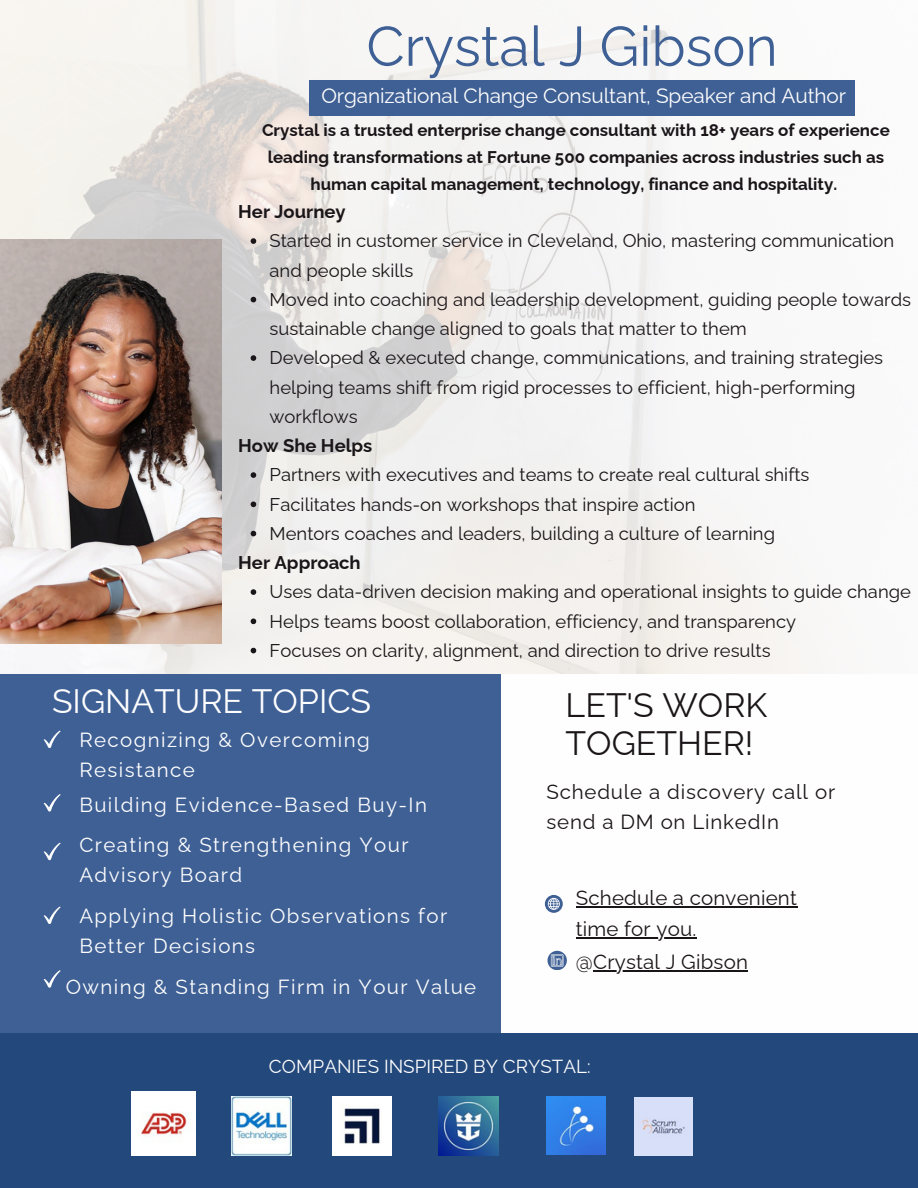
<style>
.page{position:relative;width:918px;height:1188px;background:#fff}
.page>*{position:absolute;margin:0;border:0;box-sizing:border-box;transform-origin:0 0}
.t1{font:55.5px "Raleway";color:#3f6095}
.t2{font:33.9px/38.2px "Raleway";color:#1a1518}
.t3{font:33.9px "Raleway";color:#fefefe}
.t4{font:20.85px "Raleway";letter-spacing:-.005em;color:#fefefe}
.t5{font:20.4px/29.7px "Raleway";letter-spacing:.07em;color:#fefefe}
.t6{font:20.4px "Raleway";letter-spacing:.01em;color:#1a1518}
.t7{font:20.4px/29.7px "Raleway";letter-spacing:.04em;color:#1a1518}
.t8{font:20.4px/30.3px "Raleway";letter-spacing:.07em;color:#fff}
.t9{font:18.9px "Raleway";color:#fefefe}
.t10{font:18.45px/29.2px "Raleway";color:#1a1518}
.t11{font:700 18.45px "Raleway";color:#1a1518}
.t12{font:700 16.95px/27px "Raleway";color:#1a1518;text-align:center}
</style>
<div class="page">
<img style="left:0;top:0;width:820px;height:675px">
<img style="left:0;top:240px;width:222px;height:404px">
<div style="left:0;top:675px;width:918px;height:362px;background:#3f6095"></div>
<div style="left:502px;top:675px;width:416px;height:362px;background:#fefefe"></div>
<div style="left:0;top:1033px;width:918px;height:155px;background:#23487b"></div>
<svg style="left:44px;top:730px;width:16px;height:18px"></svg>
<svg style="left:44px;top:794px;width:16px;height:18px"></svg>
<svg style="left:44px;top:843px;width:16px;height:17px"></svg>
<svg style="left:44px;top:906px;width:16px;height:18px"></svg>
<svg style="left:44px;top:970px;width:16px;height:18px"></svg>
<div style="left:309px;top:80px;width:546px;height:36px;background:#3f6095"></div>
<img style="left:131px;top:1091px;width:64px;height:64px">
<img style="left:232px;top:1096px;width:59px;height:60px">
<img style="left:332px;top:1096px;width:60px;height:60px">
<img style="left:439px;top:1096px;width:59px;height:60px">
<img style="left:547px;top:1096px;width:58px;height:59px">
<img style="left:634px;top:1097px;width:59px;height:59px">
<svg style="left:548px;top:951px;width:19px;height:19px"></svg>
<svg style="left:545px;top:895px;width:18px;height:18px"></svg>
<svg style="left:251px;top:238px;width:5px;height:6px"></svg>
<svg style="left:251px;top:297px;width:5px;height:5px"></svg>
<svg style="left:251px;top:355px;width:5px;height:6px"></svg>
<svg style="left:251px;top:472px;width:5px;height:6px"></svg>
<svg style="left:251px;top:502px;width:5px;height:5px"></svg>
<svg style="left:251px;top:531px;width:5px;height:5px"></svg>
<svg style="left:251px;top:589px;width:5px;height:6px"></svg>
<svg style="left:251px;top:619px;width:5px;height:5px"></svg>
<svg style="left:251px;top:648px;width:5px;height:5px"></svg>
<hr style="left:593px;top:970px;width:155px;height:1px;background:#1a1518">
<hr style="left:576px;top:907px;width:221px;height:1px;background:#1a1518">
<hr style="left:576px;top:937px;width:120px;height:1px;background:#1a1518">
<p class="t1" style="left:367px;top:14px;width:413px">Crystal J Gibson</p>
<p class="t4" style="left:321px;top:84px;width:526px">Organizational Change Consultant, Speaker and Author</p>
<p class="t12" style="left:262px;top:116px;width:629px">Crystal is a trusted enterprise change consultant with 18+ years of experience leading transformations at Fortune 500 companies across industries such as human capital management, technology, finance and hospitality.</p>
<p class="t11" style="left:238px;top:201px;width:109px">Her Journey</p>
<p class="t10" style="left:270px;top:226px;width:626px">Started in customer service in Cleveland, Ohio, mastering communication and people skills</p>
<h5 class="t10" style="left:270px;top:285px;width:643px">Moved into coaching and leadership development, guiding people towards sustainable change aligned to goals that matter to them</h5>
<p class="t10" style="left:270px;top:343px;width:615px">Developed &amp; executed change, communications, and training strategies helping teams shift from rigid processes to efficient, high-performing workflows</p>
<p class="t11" style="left:238px;top:435px;width:136px">How She Helps</p>
<p class="t10" style="left:270px;top:460px;width:541px">Partners with executives and teams to create real cultural shifts</p>
<h5 class="t10" style="left:270px;top:489px;width:427px">Facilitates hands-on workshops that inspire action</h5>
<p class="t10" style="left:270px;top:519px;width:507px">Mentors coaches and leaders, building a culture of learning</p>
<p class="t11" style="left:238px;top:552px;width:124px">Her Approach</p>
<p class="t10" style="left:270px;top:577px;width:643px">Uses data-driven decision making and operational insights to guide change</p>
<h2 class="t10" style="left:270px;top:606px;width:528px">Helps teams boost collaboration, efficiency, and transparency</h2>
<p class="t10" style="left:270px;top:636px;width:503px">Focuses on clarity, alignment, and direction to drive results</p>
<h4 class="t3" style="left:52px;top:681px;width:321px">SIGNATURE TOPICS</h4>
<h4 class="t2" style="left:566px;top:686px;width:203px">LET'S WORK<br>TOGETHER!</h4>
<p class="t8" style="left:79px;top:724px;width:292px">Recognizing &amp; Overcoming<br>Resistance</p>
<h1 class="t5" style="left:79px;top:790px;width:349px">Building Evidence-Based Buy-In</h1>
<h4 class="t5" style="left:79px;top:830px;width:331px">Creating &amp; Strengthening Your<br>Advisory Board</h4>
<p class="t5" style="left:79px;top:901px;width:369px">Applying Holistic Observations for<br>Better Decisions</p>
<h5 class="t5" style="left:66px;top:972px;width:412px">Owning &amp; Standing Firm in Your Value</h5>
<p class="t7" style="left:547px;top:777px;width:290px">Schedule a discovery call or send a DM on LinkedIn</p>
<p class="t6" style="left:576px;top:886px;width:222px">Schedule a convenient</p>
<h4 class="t6" style="left:576px;top:917px;width:122px">time for you.</h4>
<p class="t6" style="left:576px;top:950px;width:174px">@Crystal J Gibson</p>
<h4 class="t9" style="left:269px;top:1055px;width:323px">COMPANIES INSPIRED BY CRYSTAL:</h4>
</div>
